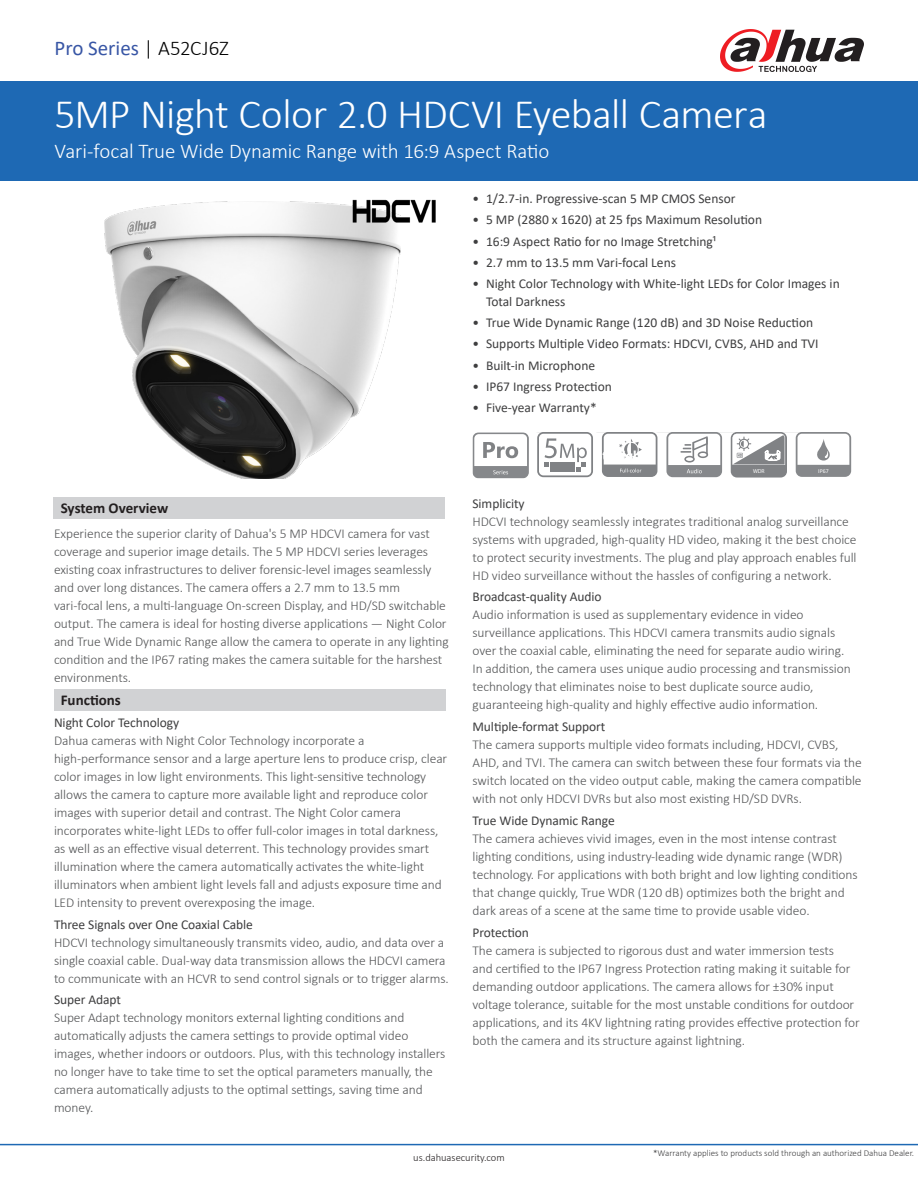
<style>
.page{position:relative;width:918px;height:1188px;background:#fff}
.page>*{position:absolute;margin:0;border:0;box-sizing:border-box;transform-origin:0 0}
.t1{font:300 42px "Calibri";letter-spacing:-.015em;color:#fff}
.t2{font:300 21px "Calibri";letter-spacing:-.005em;color:#fff}
.t3{font:21px "Calibri";color:#3856a5}
.Section_Heading{font:700 15px "Calibri";color:#231f20}
.FrontMatter_Text{font:300 13.5px/18px "Calibri";letter-spacing:-.005em;color:#545557}
.FrontMatter_Headline{font:13.5px/18px "Calibri";color:#3e3e3f}
.t4{font:300 10.5px "Calibri";color:#231f20}
.t5{font:300 9px "Calibri";color:#3e3e3f}
.t6{font:5.85px "Calibri";color:#fff}
.t7{font:5.7px "Myriad Pro";color:#fff}
.s1{font-weight:300;color:#000}
</style>
<div class="page">
<div style="left:0;top:81px;width:918px;height:100px;background:#1e69b4"></div>
<div style="left:53px;top:498px;width:392px;height:21px;background:#d1d2d4"></div>
<div style="left:54px;top:689px;width:391px;height:22px;background:#d1d2d4"></div>
<hr style="left:0;top:1144px;width:918px;height:1px;background:#1e69b4">
<svg style="left:720px;top:29px;width:144px;height:43px"></svg>
<img style="left:104px;top:201px;width:296px;height:278px">
<svg style="left:472px;top:432px;width:379px;height:46px"></svg>
<img style="left:348px;top:199px;width:88px;height:31px">
<p class="t3" style="left:55px;top:34px;width:176px">Pro Series <span class="s1">| A52CJ6Z</span></p>
<p class="t1" style="left:55px;top:88px;width:715px">5MP Night Color 2.0 HDCVI Eyeball Camera</p>
<p class="t2" style="left:55px;top:138px;width:496px">Vari-focal True Wide Dynamic Range with 16:9 Aspect Ratio</p>
<p class="FrontMatter_Headline" style="left:472px;top:189px;width:265px">• 1/2.7-in. Progressive-scan 5 MP CMOS Sensor</p>
<p class="FrontMatter_Headline" style="left:472px;top:210px;width:291px">• 5 MP (2880 x 1620) at 25 fps Maximum Resolution</p>
<p class="FrontMatter_Headline" style="left:472px;top:232px;width:245px">• 16:9 Aspect Ratio for no Image Stretching¹</p>
<p class="FrontMatter_Headline" style="left:472px;top:253px;width:205px">• 2.7 mm to 13.5 mm Vari-focal Lens</p>
<p class="FrontMatter_Headline" style="left:486px;top:274px;width:355px;text-indent:-14px">• Night Color Technology with White-light LEDs for Color Images in<br>Total Darkness</p>
<p class="FrontMatter_Headline" style="left:472px;top:313px;width:342px">• True Wide Dynamic Range (120 dB) and 3D Noise Reduction</p>
<p class="FrontMatter_Headline" style="left:472px;top:335px;width:348px">• Supports Multiple Video Formats: HDCVI, CVBS, AHD and TVI</p>
<p class="FrontMatter_Headline" style="left:472px;top:356px;width:124px">• Built-in Microphone</p>
<p class="FrontMatter_Headline" style="left:472px;top:377px;width:141px">• IP67 Ingress Protection</p>
<p class="FrontMatter_Headline" style="left:472px;top:398px;width:126px">• Five-year Warranty*</p>
<p class="Section_Heading" style="left:61px;top:498px;width:109px">System Overview</p>
<p class="FrontMatter_Text" style="left:54px;top:524px;width:396px">Experience the superior clarity of Dahua's 5 MP HDCVI camera for vast coverage and superior image details. The 5 MP HDCVI series leverages existing coax infrastructures to deliver forensic-level images seamlessly and over long distances. The camera offers a 2.7 mm to 13.5 mm vari-focal lens, a multi-language On-screen Display, and HD/SD switchable output. The camera is ideal for hosting diverse applications — Night Color and True Wide Dynamic Range allow the camera to operate in any lighting condition and the IP67 rating makes the camera suitable for the harshest environments.</p>
<p class="Section_Heading" style="left:61px;top:690px;width:62px">Functions</p>
<p class="FrontMatter_Headline" style="left:54px;top:713px;width:127px">Night Color Technology</p>
<p class="FrontMatter_Text" style="left:54px;top:731px;width:395px">Dahua cameras with Night Color Technology incorporate a high-performance sensor and a large aperture lens to produce crisp, clear color images in low light environments. This light-sensitive technology allows the camera to capture more available light and reproduce color images with superior detail and contrast. The Night Color camera incorporates white-light LEDs to offer full-color images in total darkness, as well as an effective visual deterrent. This technology provides smart illumination where the camera automatically activates the white-light illuminators when ambient light levels fall and adjusts exposure time and LED intensity to prevent overexposing the image.</p>
<p class="FrontMatter_Headline" style="left:54px;top:915px;width:201px">Three Signals over One Coaxial Cable</p>
<p class="FrontMatter_Text" style="left:54px;top:933px;width:396px">HDCVI technology simultaneously transmits video, audio, and data over a single coaxial cable. Dual-way data transmission allows the HDCVI camera to communicate with an HCVR to send control signals or to trigger alarms.</p>
<p class="FrontMatter_Headline" style="left:54px;top:991px;width:69px">Super Adapt</p>
<p class="FrontMatter_Text" style="left:54px;top:1009px;width:393px">Super Adapt technology monitors external lighting conditions and automatically adjusts the camera settings to provide optimal video images, whether indoors or outdoors. Plus, with this technology installers no longer have to take time to set the optical parameters manually, the camera automatically adjusts to the optimal settings, saving time and money.</p>
<p class="t7" style="left:753px;top:468px;width:13px">WDR</p>
<p class="t6" style="left:818px;top:467px;width:12px">IP67</p>
<p class="FrontMatter_Headline" style="left:472px;top:494px;width:54px">Simplicity</p>
<p class="FrontMatter_Text" style="left:472px;top:512px;width:386px">HDCVI technology seamlessly integrates traditional analog surveillance systems with upgraded, high-quality HD video, making it the best choice to protect security investments. The plug and play approach enables full HD video surveillance without the hassles of configuring a network.</p>
<p class="FrontMatter_Headline" style="left:472px;top:588px;width:131px">Broadcast-quality Audio</p>
<p class="FrontMatter_Text" style="left:472px;top:606px;width:380px">Audio information is used as supplementary evidence in video surveillance applications. This HDCVI camera transmits audio signals over the coaxial cable, eliminating the need for separate audio wiring.<br>In addition, the camera uses unique audio processing and transmission technology that eliminates noise to best duplicate source audio, guaranteeing high-quality and highly effective audio information.</p>
<p class="FrontMatter_Headline" style="left:472px;top:717px;width:134px">Multiple-format Support</p>
<p class="FrontMatter_Text" style="left:472px;top:736px;width:391px">The camera supports multiple video formats including, HDCVI, CVBS, AHD, and TVI. The camera can switch between these four formats via the switch located on the video output cable, making the camera compatible with not only HDCVI DVRs but also most existing HD/SD DVRs.</p>
<p class="FrontMatter_Headline" style="left:472px;top:811px;width:144px">True Wide Dynamic Range</p>
<p class="FrontMatter_Text" style="left:472px;top:829px;width:387px">The camera achieves vivid images, even in the most intense contrast lighting conditions, using industry-leading wide dynamic range (WDR) technology. For applications with both bright and low lighting conditions that change quickly, True WDR (120 dB) optimizes both the bright and dark areas of a scene at the same time to provide usable video.</p>
<p class="FrontMatter_Headline" style="left:472px;top:923px;width:58px">Protection</p>
<p class="FrontMatter_Text" style="left:472px;top:941px;width:389px">The camera is subjected to rigorous dust and water immersion tests<br>and certified to the IP67 Ingress Protection rating making it suitable for demanding outdoor applications. The camera allows for ±30% input voltage tolerance, suitable for the most unstable conditions for outdoor applications, and its 4KV lightning rating provides effective protection for both the camera and its structure against lightning.</p>
<p class="t4" style="left:413px;top:1151px;width:93px">us.dahuasecurity.com</p>
<p class="t5" style="left:653px;top:1147px;width:262px">*Warranty applies to products sold through an authorized Dahua Dealer.</p>
</div>
